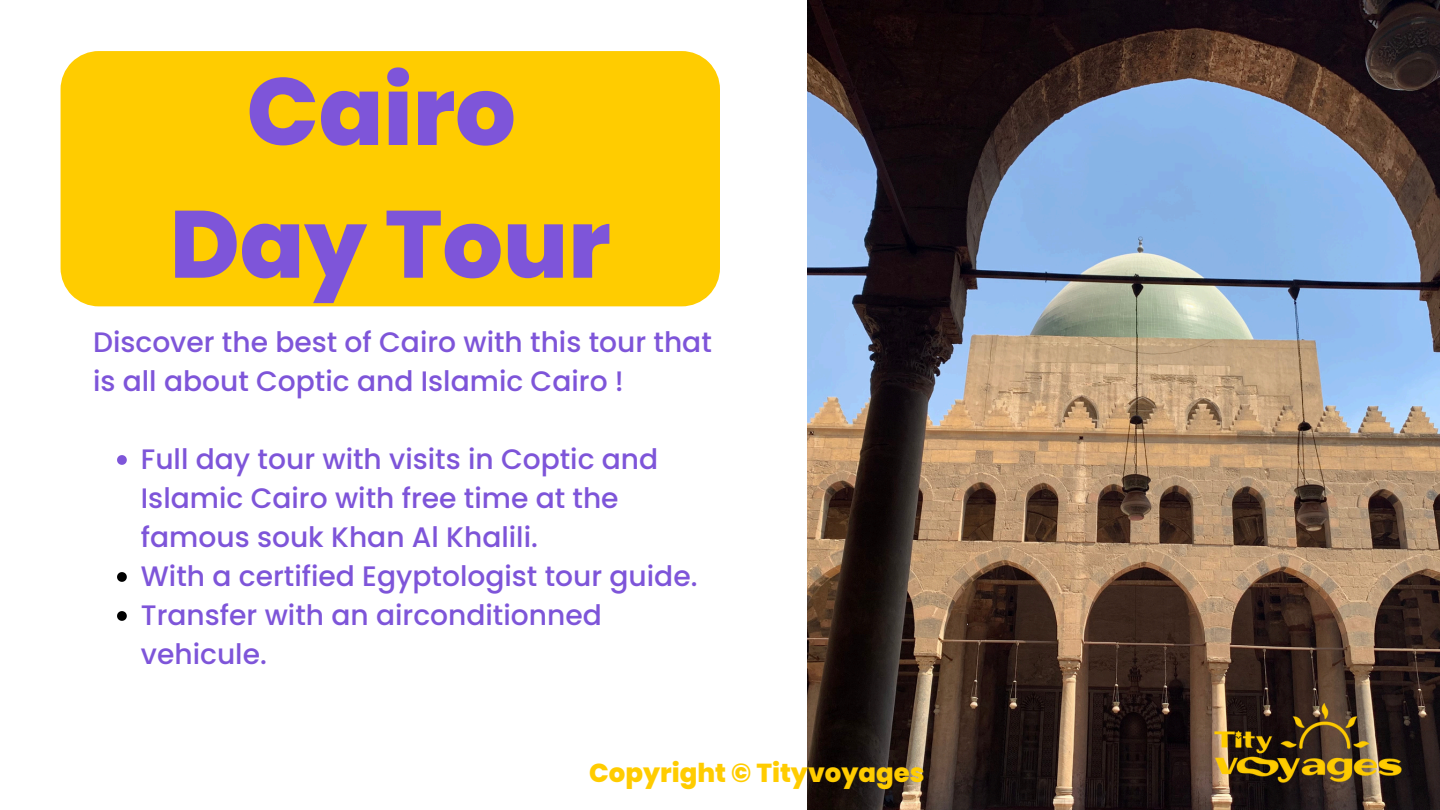
<style>
.page{position:relative;width:1440px;height:810px;background:#fff}
.page>*{position:absolute;margin:0;border:0;box-sizing:border-box;transform-origin:0 0}
.t1{font:800 95.2px/132.8px "Poppins";color:#7e55d9;text-align:center}
.t2{font:500 28.1px/39px "Poppins";color:#7e55d9}
.t3{font:800 26px "Poppins";color:#fc0}
</style>
<div class="page">
<img style="left:808px;top:0;width:632px;height:810px">
<div style="left:61px;top:51px;width:659px;height:255px;background:#fc0"></div>
<svg style="left:117px;top:455px;width:10px;height:10px"></svg>
<svg style="left:117px;top:572px;width:10px;height:10px"></svg>
<svg style="left:117px;top:611px;width:10px;height:10px"></svg>
<img style="left:1207px;top:693px;width:202px;height:100px">
<p class="t1" style="left:170px;top:45px;width:442px">Cairo<br>Day Tour</p>
<p class="t2" style="left:93px;top:323px;width:620px">Discover the best of Cairo with this tour that is all about Coptic and Islamic Cairo !</p>
<h1 class="t2" style="left:141px;top:440px;width:519px">Full day tour with visits in Coptic and<br>Islamic Cairo with free time at the famous souk Khan Al Khalili.</h1>
<h2 class="t2" style="left:141px;top:557px;width:558px">With a certified Egyptologist tour guide.</h2>
<p class="t2" style="left:141px;top:596px;width:462px">Transfer with an airconditionned vehicule.</p>
<h2 class="t3" style="left:589px;top:754px;width:337px">Copyright © Tityvoyages</h2>
</div>
